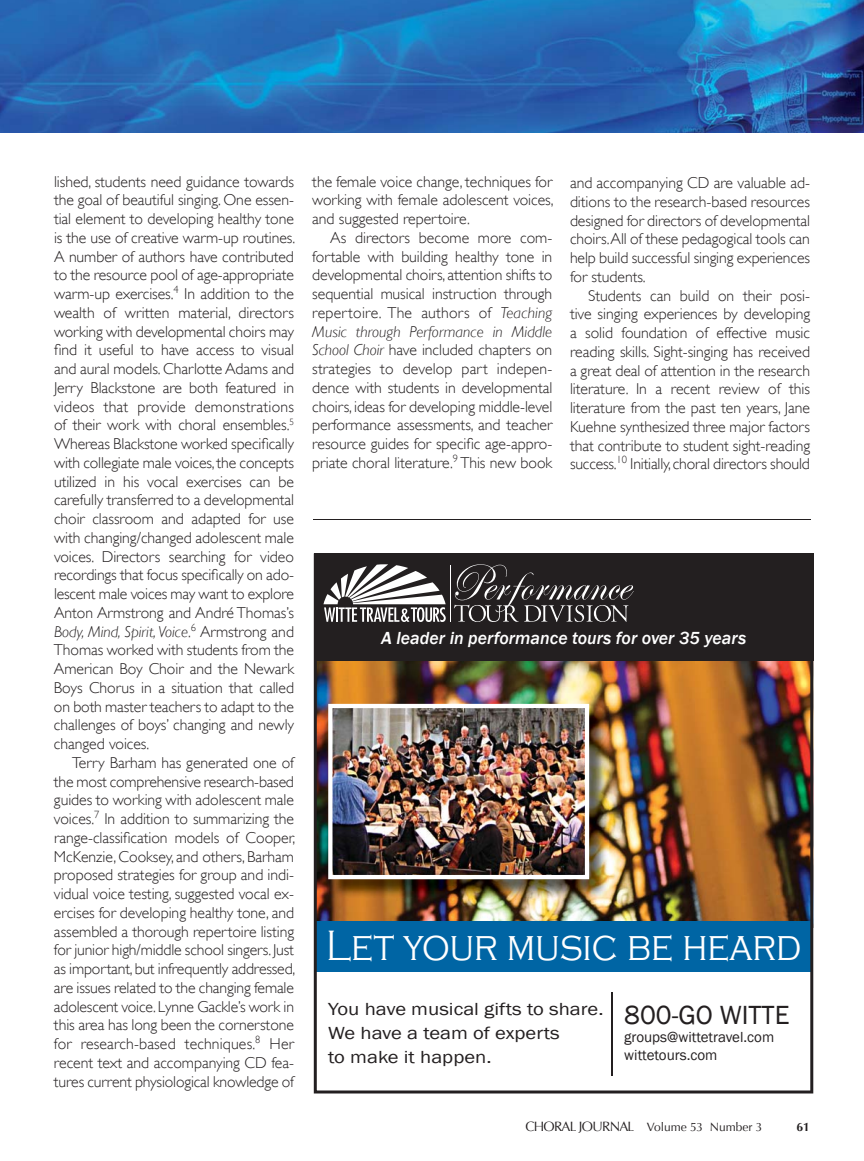
<style>
.page{position:relative;width:864px;height:1161px;background:#fff}
.page>*{position:absolute;margin:0;border:0;box-sizing:border-box;transform-origin:0 0}
.t1{font:300 43.65px "Copperplate Gothic";color:#fff;scale:.85 1}
.t2{font:27px "Franklin Gothic";color:#231f20}
.t3{font:18px/24px "Franklin Gothic";color:#231f20;scale:1.15 1}
.t4{font:italic 500 18px "Franklin Gothic";color:#fff}
.t5{font:300 15.75px/18.8px "Gill Sans";letter-spacing:-.005em;color:#231f20;text-align:justify}
.t6{font:15px/18px "Franklin Gothic";color:#231f20}
.t7{font:12px "Optima";letter-spacing:-.005em;color:#231f20}
.t8{font:700 12px "Optima";color:#231f20}
.s1{font-style:italic}
.s2{font-size:13.5px}
</style>
<div class="page">
<img style="left:0;top:0;width:864px;height:132px">
<hr style="left:313px;top:519px;width:498px;height:1px;background:#231f20">
<img style="left:314px;top:554px;width:499px;height:540px">
<p class="t5" style="left:54px;top:172px;width:243px">lished, students need guidance towards the goal of beautiful singing. One essen&shy;tial element to developing healthy tone is the use of creative warm-up routines.<br>A number of authors have contributed to the resource pool of age-appropriate warm-up exercises.<sup>4</sup> In addition to the wealth of written material, directors working with developmental choirs may find it useful to have access to visual and aural models. Charlotte Adams and Jerry Blackstone are both featured in videos that provide demonstrations of their work with choral ensembles.<sup>5<br></sup>Whereas Blackstone worked specifically with collegiate male voices, the concepts utilized in his vocal exercises can be carefully transferred to a developmental choir classroom and adapted for use with changing/changed adolescent male voices. Directors searching for video recordings that focus specifically on ado&shy;lescent male voices may want to explore Anton Armstrong and André Thomas’s <span class="s1">Body, Mind, Spirit, Voice</span>.<sup>6</sup> Armstrong and Thomas worked with students from the American Boy Choir and the Newark Boys Chorus in a situation that called on both master teachers to adapt to the challenges of boys’ changing and newly changed voices.</p>
<p class="t5" style="left:54px;top:753px;width:243px;text-indent:18px">Terry Barham has generated one of the most comprehensive research-based guides to working with adolescent male voices.<sup>7</sup> In addition to summarizing the range-classification models of Cooper, McKenzie, Cooksey, and others, Barham proposed strategies for group and indi&shy;vidual voice testing, suggested vocal ex&shy;ercises for developing healthy tone, and assembled a thorough repertoire listing for junior high/middle school singers. Just as important, but infrequently addressed, are issues related to the changing female adolescent voice. Lynne Gackle’s work in this area has long been the cornerstone for research-based techniques.<sup>8</sup> Her recent text and accompanying CD fea&shy;tures current physiological knowledge of</p>
<p class="t5" style="left:312px;top:172px;width:243px">the female voice change, techniques for working with female adolescent voices, and suggested repertoire.</p>
<p class="t5" style="left:312px;top:228px;width:242px;text-indent:18px">As directors become more com&shy;fortable with building healthy tone in developmental choirs, attention shifts to sequential musical instruction through repertoire. The authors of <span class="s1">Teaching Music through Performance in Middle School Choir</span> have included chapters on strategies to develop part indepen&shy;dence with students in developmental choirs, ideas for developing middle-level performance assessments, and teacher resource guides for specific age-appro&shy;priate choral literature.<sup>9</sup> This new book</p>
<p class="t5" style="left:570px;top:174px;width:242px">and accompanying CD are valuable ad&shy;ditions to the research-based resources designed for directors of developmental choirs. All of these pedagogical tools can help build successful singing experiences for students.</p>
<p class="t5" style="left:570px;top:286px;width:242px;text-indent:18px">Students can build on their posi&shy;tive singing experiences by developing a solid foundation of effective music reading skills. Sight-singing has received a great deal of attention in the research literature. In a recent review of this literature from the past ten years, Jane Kuehne synthesized three major factors that contribute to student sight-reading success.<sup>10</sup> Initially, choral directors should</p>
<p class="t4" style="left:381px;top:628px;width:367px">A leader in performance tours for over 35 years</p>
<h1 class="t1" style="left:326px;top:922px;width:560px">Let your music be heard</h1>
<p class="t3" style="left:328px;top:997px;width:241px">You have musical gifts to share.<br>We have a team of experts<br>to make it happen.</p>
<h2 class="t2" style="left:624px;top:999px;width:167px">800-GO WITTE</h2>
<p class="t6" style="left:624px;top:1028px;width:151px">groups@wittetravel.com wittetours.com</p>
<p class="t7" style="left:525px;top:1120px;width:238px"><span class="s2">CHORAL JOURNAL</span> Volume 53 Number 3</p>
<p class="t8" style="left:797px;top:1120px;width:15px">61</p>
</div>
